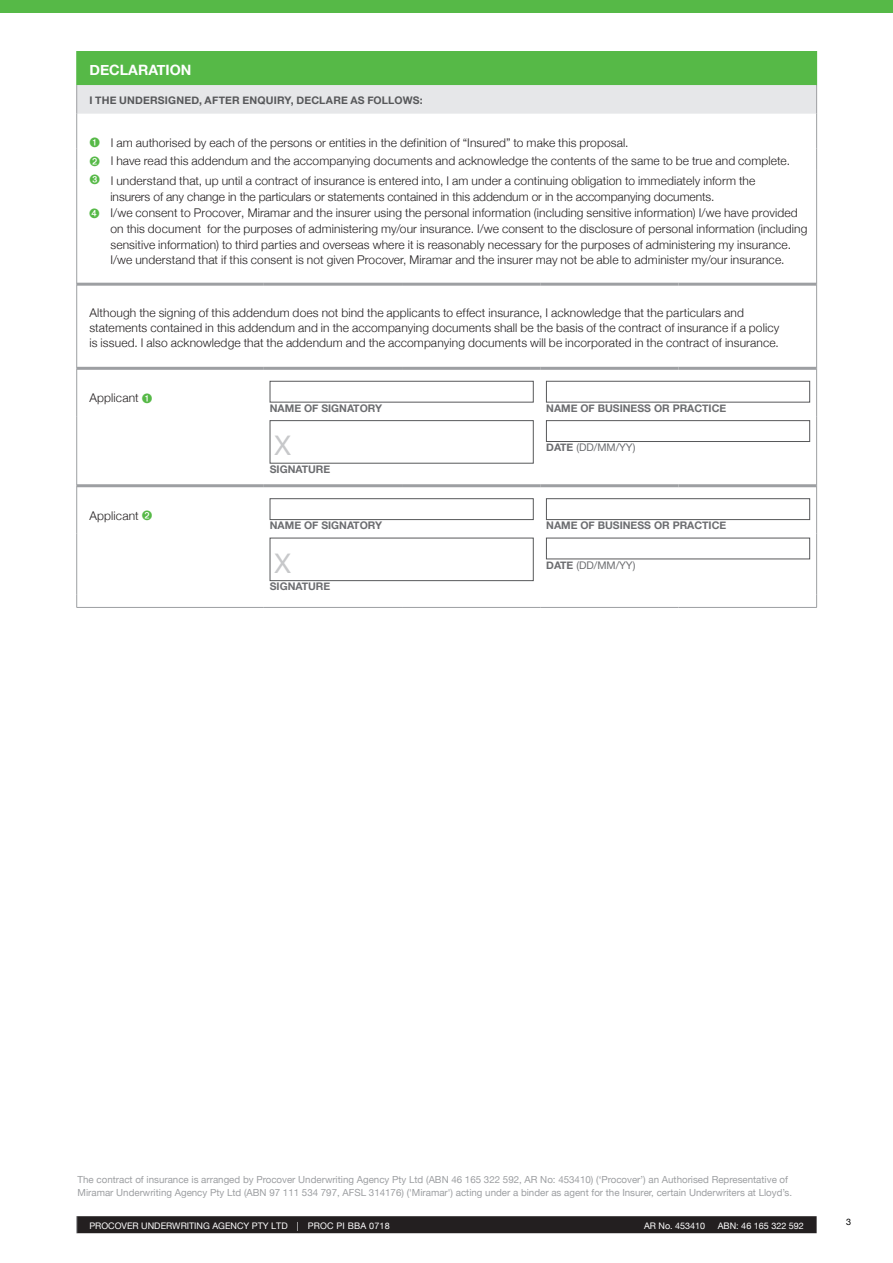
<style>
.page{position:relative;width:893px;height:1263px;background:#fff}
.page>*{position:absolute;margin:0;border:0;box-sizing:border-box;transform-origin:0 0}
.t1{font:27px "Helvetica Neue";color:#c7c8ca}
.t2{font:700 14.25px "Helvetica Neue";color:#fff}
.t3{font:300 12px/15.9px "Helvetica Neue";letter-spacing:.01em;color:#231f20}
.t4{font:700 10.5px "Helvetica Neue";color:#6c6d70}
.t5{font:700 10.5px "Helvetica Neue";letter-spacing:.015em;color:#57585a}
.t6{font:10.5px "Helvetica Neue";color:#6c6d70}
.t7{font:9.75px/13.5px "Helvetica Neue";color:#9d9fa2}
.t8{font:9px "Helvetica Neue";color:#fff}
.t9{font:9px "Helvetica Neue";color:#000}
.s1{color:#56b947}
.s2{font-weight:700}
</style>
<div class="page">
<div style="left:0;top:0;width:893px;height:13px;background:#56b947"></div>
<div style="left:76px;top:1216px;width:741px;height:17px;background:#231f20"></div>
<div style="left:77px;top:51px;width:740px;height:34px;background:#56b947"></div>
<div style="left:76px;top:85px;width:741px;height:29px;background:#e6e7e9"></div>
<hr style="left:76px;top:368px;width:1px;height:48px;background:#9d9fa2">
<hr style="left:816px;top:368px;width:1px;height:48px;background:#9d9fa2">
<hr style="left:76px;top:416px;width:1px;height:70px;background:#9d9fa2">
<hr style="left:816px;top:416px;width:1px;height:70px;background:#9d9fa2">
<hr style="left:76px;top:486px;width:1px;height:48px;background:#9d9fa2">
<hr style="left:816px;top:486px;width:1px;height:48px;background:#9d9fa2">
<hr style="left:76px;top:534px;width:1px;height:61px;background:#9d9fa2">
<hr style="left:816px;top:534px;width:1px;height:61px;background:#9d9fa2">
<svg style="left:76px;top:595px;width:1px;height:12px"></svg>
<svg style="left:816px;top:595px;width:1px;height:12px"></svg>
<hr style="left:77px;top:607px;width:187px;height:1px;background:#9d9fa2">
<hr style="left:264px;top:607px;width:138px;height:1px;background:#9d9fa2">
<hr style="left:402px;top:607px;width:138px;height:1px;background:#9d9fa2">
<hr style="left:540px;top:607px;width:138px;height:1px;background:#9d9fa2">
<hr style="left:678px;top:607px;width:139px;height:1px;background:#9d9fa2">
<hr style="left:76px;top:114px;width:1px;height:35px;background:#9d9fa2">
<hr style="left:816px;top:114px;width:1px;height:35px;background:#9d9fa2">
<svg style="left:76px;top:149px;width:1px;height:21px"></svg>
<svg style="left:816px;top:149px;width:1px;height:21px"></svg>
<hr style="left:76px;top:170px;width:1px;height:114px;background:#9d9fa2">
<hr style="left:816px;top:170px;width:1px;height:114px;background:#9d9fa2">
<hr style="left:76px;top:284px;width:1px;height:84px;background:#9d9fa2">
<hr style="left:816px;top:284px;width:1px;height:84px;background:#9d9fa2">
<hr style="left:77px;top:283px;width:187px;height:3px;background:#9d9fa2">
<hr style="left:264px;top:283px;width:138px;height:3px;background:#9d9fa2">
<hr style="left:402px;top:283px;width:138px;height:3px;background:#9d9fa2">
<hr style="left:540px;top:283px;width:138px;height:3px;background:#9d9fa2">
<hr style="left:678px;top:283px;width:138px;height:3px;background:#9d9fa2">
<hr style="left:77px;top:367px;width:187px;height:3px;background:#9d9fa2">
<hr style="left:264px;top:367px;width:138px;height:3px;background:#9d9fa2">
<hr style="left:402px;top:367px;width:138px;height:3px;background:#9d9fa2">
<hr style="left:540px;top:367px;width:138px;height:3px;background:#9d9fa2">
<hr style="left:678px;top:367px;width:138px;height:3px;background:#9d9fa2">
<hr style="left:77px;top:484px;width:187px;height:3px;background:#9d9fa2">
<hr style="left:264px;top:484px;width:138px;height:3px;background:#9d9fa2">
<hr style="left:402px;top:484px;width:138px;height:3px;background:#9d9fa2">
<hr style="left:540px;top:484px;width:138px;height:3px;background:#9d9fa2">
<hr style="left:678px;top:484px;width:138px;height:3px;background:#9d9fa2">
<hr style="left:76px;top:51px;width:1px;height:34px;background:#56b947">
<div style="left:270px;top:381px;width:263px;height:21px;background:#fff;border:1px solid #57585a"></div>
<div style="left:546px;top:381px;width:264px;height:21px;background:#fff;border:1px solid #57585a"></div>
<div style="left:270px;top:420px;width:263px;height:43px;border:1px solid #57585a"></div>
<div style="left:546px;top:420px;width:264px;height:22px;background:#fff;border:1px solid #57585a"></div>
<div style="left:270px;top:498px;width:263px;height:22px;background:#fff;border:1px solid #57585a"></div>
<div style="left:546px;top:498px;width:264px;height:22px;background:#fff;border:1px solid #57585a"></div>
<div style="left:270px;top:538px;width:263px;height:43px;border:1px solid #57585a"></div>
<p class="t2" style="left:89px;top:59px;width:103px">DECLARATION</p>
<p class="t5" style="left:89px;top:92px;width:335px">I THE UNDERSIGNED, AFTER ENQUIRY, DECLARE AS FOLLOWS:</p>
<p class="t3" style="left:89px;top:132px;width:702px;line-height:18.6px"><span class="s1">➊</span> I am authorised by each of the persons or entities in the definition of “Insured” to make this proposal.<br><span class="s1">➋</span> I have read this addendum and the accompanying documents and acknowledge the contents of the same to be true and complete.</p>
<p class="t3" style="left:110px;top:172px;width:698px;text-indent:-21px"><span class="s1">➌</span> I understand that, up until a contract of insurance is entered into, I am under a continuing obligation to immediately inform the<br>insurers of any change in the particulars or statements contained in this addendum or in the accompanying documents.<br>I/we consent to Procover, Miramar and the insurer using the personal information (including sensitive information) I/we have provided on this document for the purposes of administering my/our insurance. I/we consent to the disclosure of personal information (including sensitive information) to third parties and overseas where it is reasonably necessary for the purposes of administering my insurance.<br>I/we understand that if this consent is not given Procover, Miramar and the insurer may not be able to administer my/our insurance.</p>
<p class="t3" style="left:89px;top:304px;width:691px;line-height:15px">Although the signing of this addendum does not bind the applicants to effect insurance, I acknowledge that the particulars and statements contained in this addendum and in the accompanying documents shall be the basis of the contract of insurance if a policy is issued. I also acknowledge that the addendum and the accompanying documents will be incorporated in the contract of insurance.</p>
<p class="t3" style="left:89px;top:389px;width:64px">Applicant <span class="s1">➊</span></p>
<p class="t3" style="left:89px;top:507px;width:64px">Applicant <span class="s1">➋</span></p>
<p class="t4" style="left:270px;top:400px;width:114px">NAME OF SIGNATORY</p>
<p class="t4" style="left:546px;top:400px;width:182px">NAME OF BUSINESS OR PRACTICE</p>
<h1 class="t1" style="left:275px;top:426px;width:18px">X</h1>
<p class="t4" style="left:270px;top:461px;width:62px">SIGNATURE</p>
<p class="t6" style="left:546px;top:440px;width:91px"><span class="s2">DATE</span> (DD/MM/YY)</p>
<p class="t4" style="left:270px;top:517px;width:114px">NAME OF SIGNATORY</p>
<p class="t4" style="left:546px;top:517px;width:182px">NAME OF BUSINESS OR PRACTICE</p>
<h1 class="t1" style="left:275px;top:544px;width:18px">X</h1>
<p class="t4" style="left:270px;top:578px;width:62px">SIGNATURE</p>
<p class="t6" style="left:546px;top:557px;width:91px"><span class="s2">DATE</span> (DD/MM/YY)</p>
<p class="t7" style="left:78px;top:1173px;width:716px">The contract of insurance is arranged by Procover Underwriting Agency Pty Ltd (ABN 46 165 322 592, AR No: 453410) (‘Procover’) an Authorised Representative of<br>Miramar Underwriting Agency Pty Ltd (ABN 97 111 534 797, AFSL 314176) ('Miramar') acting under a binder as agent for the Insurer, certain Underwriters at Lloyd’s.</p>
<p class="t8" style="left:89px;top:1219px;width:302px">PROCOVER UNDERWRITING AGENCY PTY LTD | PROC PI BBA 0718</p>
<p class="t8" style="left:644px;top:1219px;width:63px">AR No. 453410</p>
<p class="t8" style="left:718px;top:1219px;width:88px">ABN: 46 165 322 592</p>
<p class="t9" style="left:846px;top:1215px;width:7px">3</p>
</div>
